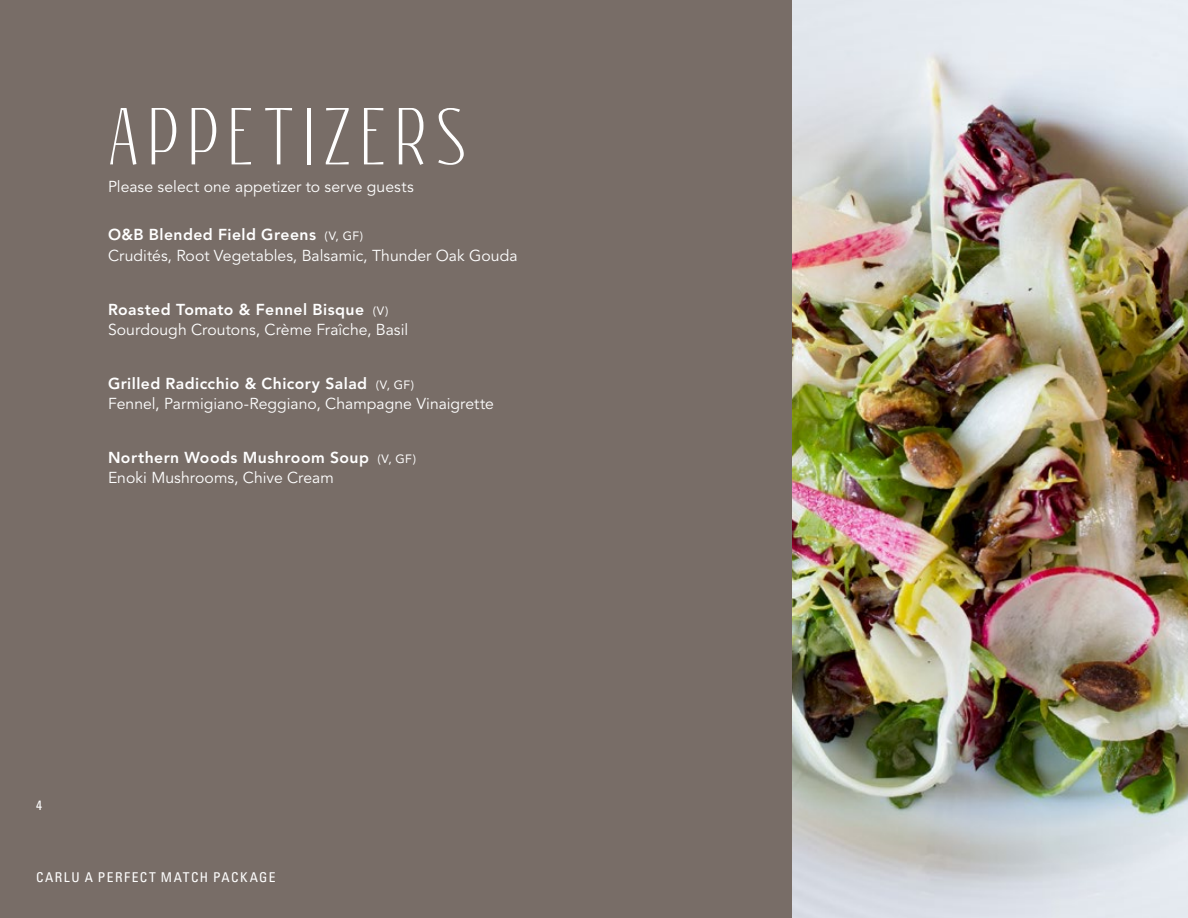
<style>
.page{position:relative;width:1188px;height:918px;background:#786d67}
.page>*{position:absolute;margin:0;border:0;box-sizing:border-box;transform-origin:0 0}
.t1{font:70.5px "Reswysokr";letter-spacing:.12em;color:#fff}
.t2{font:15.75px/20.2px "Avenir LT Std";color:#fff}
.t3{font:800 15.75px/20.2px "Avenir LT Std";letter-spacing:.03em;color:#fff}
.t4{font:condensed 13.5px "Univers LT Std";letter-spacing:.11em;color:#fff}
.s1{font-weight:800}
.s2{font-size:12px}
.s3{font-weight:400;font-size:12px}
.s4{font-weight:400}
</style>
<div class="page">
<img style="left:792px;top:0;width:396px;height:918px">
<h1 class="t1" style="left:108px;top:93px;width:360px">APPETIZERS</h1>
<p class="t2" style="left:108px;top:177px;width:307px">Please select one appetizer to serve guests</p>
<p class="t2" style="left:108px;top:225px;width:411px"><span class="s1">O&amp;B Blended Field Greens</span> <span class="s2">(V, GF)<br></span>Crudités, Root Vegetables, Balsamic, Thunder Oak Gouda</p>
<p class="t2" style="left:108px;top:299px;width:302px"><span class="s1">Roasted Tomato &amp; Fennel Bisque</span> <span class="s2">(V)<br></span>Sourdough Croutons, Crème Fraîche, Basil</p>
<p class="t2" style="left:108px;top:374px;width:388px"><span class="s1">Grilled Radicchio &amp; Chicory Salad</span> <span class="s2">(V, GF)<br></span>Fennel, Parmigiano-Reggiano, Champagne Vinaigrette</p>
<p class="t3" style="left:108px;top:448px;width:310px">Northern Woods Mushroom Soup <span class="s3">(V, GF)<br></span><span class="s4">Enoki Mushrooms, Chive Cream</span></p>
<p class="t4" style="left:36px;top:797px;width:7px">4</p>
<p class="t4" style="left:36px;top:869px;width:241px">CARLU A PERFECT MATCH PACKAGE</p>
</div>
